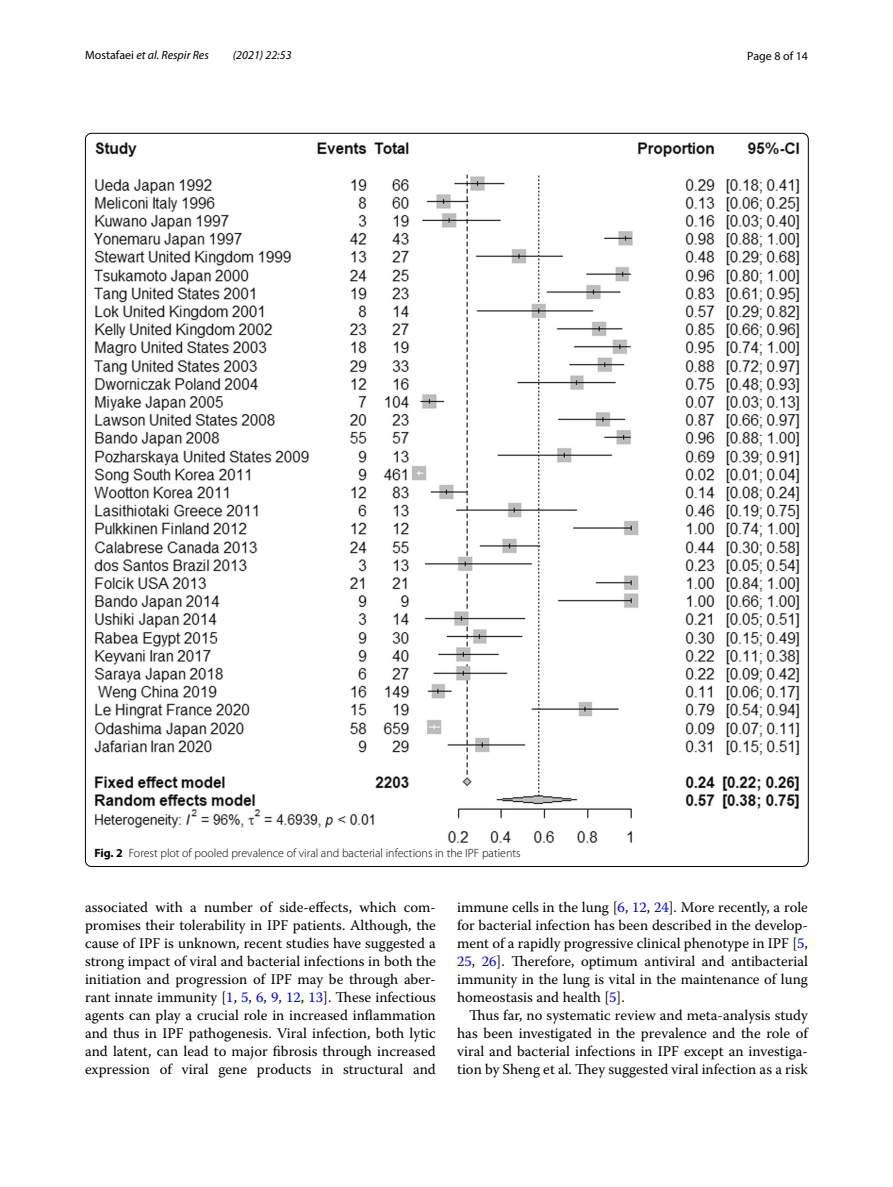
<style>
.page{position:relative;width:893px;height:1187px;background:#fff}
.page>*{position:absolute;margin:0;border:0;box-sizing:border-box;transform-origin:0 0}
.t1{font:14.7px/18px "Warnock Pro";color:#000;text-align:justify}
.t2{font:300 12px "Myriad Pro";color:#000}
.t3{font:italic 12px "Myriad Pro";color:#000}
.t4{font:12px "Myriad Pro";color:#000}
.s1{font-style:normal}
.s2{font-weight:700}
.s3{color:#00f}
</style>
<div class="page">
<img style="left:94px;top:142px;width:706px;height:700px">
<p class="t3" style="left:85px;top:48px;width:125px"><span class="s1">Mostafaei</span> et al. Respir Res</p>
<p class="t3" style="left:233px;top:48px;width:60px">(2021) 22:53</p>
<p class="t4" style="left:747px;top:48px;width:62px">Page 8 of 14</p>
<p class="t2" style="left:94px;top:846px;width:428px"><span class="s2">Fig. 2</span> Forest plot of pooled prevalence of viral and bacterial infections in the IPF patients</p>
<p class="t1" style="left:85px;top:897px;width:352px">associated with a number of side-effects, which com&shy;promises their tolerability in IPF patients. Although, the cause of IPF is unknown, recent studies have suggested a strong impact of viral and bacterial infections in both the initiation and progression of IPF may be through aber&shy;rant innate immunity [<span class="s3">1</span>, <span class="s3">5</span>, <span class="s3">6</span>, <span class="s3">9</span>, <span class="s3">12</span>, <span class="s3">13</span>]. These infectious agents can play a crucial role in increased inflammation and thus in IPF pathogenesis. Viral infection, both lytic and latent, can lead to major fibrosis through increased expression of viral gene products in structural and</p>
<p class="t1" style="left:457px;top:897px;width:352px">immune cells in the lung [<span class="s3">6</span>, <span class="s3">12</span>, <span class="s3">24</span>]. More recently, a role for bacterial infection has been described in the develop&shy;ment of a rapidly progressive clinical phenotype in IPF [<span class="s3">5</span>, <span class="s3">25</span>, <span class="s3">26</span>]. Therefore, optimum antiviral and antibacterial immunity in the lung is vital in the maintenance of lung homeostasis and health [<span class="s3">5</span>].</p>
<p class="t1" style="left:457px;top:1005px;width:352px;text-indent:12px">Thus far, no systematic review and meta-analysis study has been investigated in the prevalence and the role of viral and bacterial infections in IPF except an investiga&shy;tion by Sheng et al. They suggested viral infection as a risk</p>
</div>
